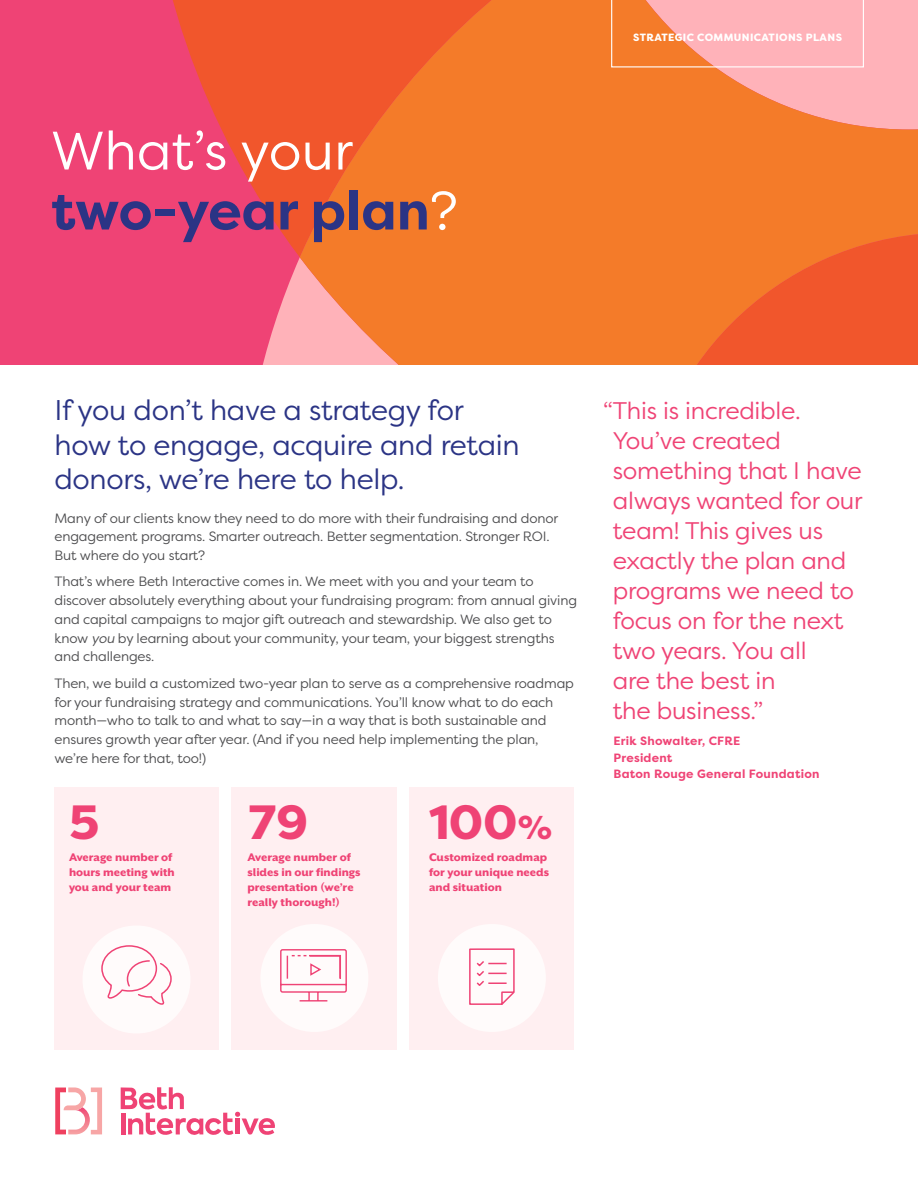
<style>
.page{position:relative;width:918px;height:1188px;background:#fff}
.page>*{position:absolute;margin:0;border:0;box-sizing:border-box;transform-origin:0 0}
.Head{font:700 54px/60px "Filson Pro";color:#2b3485}
.t1{font:800 48px "Filson Pro";color:#ef4375}
.Body_Intro_Head{font:28.5px/34.5px "Filson Pro";letter-spacing:-.01em;color:#2b3485}
.t2{font:24px/30px "Filson Pro";letter-spacing:-.01em;color:#ef4375}
.Body{font:13.5px/18.8px "Filson Pro";letter-spacing:-.01em;color:#4d4d4f}
.t3{font:800 12.75px/15px "Mr Eaves XL San OT";color:#ef4375}
.Quote_byline{font:700 12px/16.5px "Filson Pro";letter-spacing:.02em;color:#ef4375}
.t4{font:800 10.5px "Filson Pro";letter-spacing:.04em;color:#fff}
.s1{font-weight:400;color:#fff}
.s2{font-style:italic}
.s3{font-size:33px}
</style>
<div class="page">
<div style="left:0;top:0;width:918px;height:364px;background:#ef4375"></div>
<svg style="left:172px;top:0;width:128px;height:187px;fill:#f1562c"></svg>
<svg style="left:252px;top:187px;width:48px;height:177px"></svg>
<svg style="left:300px;top:0;width:618px;height:364px;background:#f3742d"></svg>
<div style="left:54px;top:788px;width:165px;height:262px;background:#ffeff1"></div>
<div style="left:232px;top:788px;width:165px;height:262px;background:#ffeff1"></div>
<div style="left:409px;top:788px;width:165px;height:262px;background:#ffeff1"></div>
<div style="left:82px;top:926px;width:108px;height:108px;background:#fffbfb;border-radius:50%"></div>
<div style="left:260px;top:924px;width:108px;height:108px;background:#fffbfb;border-radius:50%"></div>
<div style="left:438px;top:924px;width:108px;height:108px;background:#fffbfb;border-radius:50%"></div>
<svg style="left:280px;top:949px;width:67px;height:53px"></svg>
<svg style="left:469px;top:948px;width:46px;height:57px"></svg>
<svg style="left:601px;top:0;width:317px;height:130px;background:#fa9d81"></svg>
<svg style="left:55px;top:1087px;width:47px;height:47px"></svg>
<svg style="left:121px;top:1087px;width:154px;height:48px"></svg>
<svg style="left:101px;top:945px;width:71px;height:60px"></svg>
<p class="Head" style="left:51px;top:121px;width:408px"><span class="s1">What’s your </span>two-year plan<span class="s1">?</span></p>
<p class="t4" style="left:633px;top:31px;width:211px">STRATEGIC COMMUNICATIONS PLANS</p>
<p class="Body_Intro_Head" style="left:54px;top:392px;width:467px">If you don’t have a strategy for how to engage, acquire and retain donors, we’re here to help.</p>
<p class="t2" style="left:613px;top:395px;width:251px;text-indent:-10px">“This is incredible.<br>You’ve created something that I have always wanted for our team! This gives us exactly the plan and programs we need to focus on for the next two years. You all<br>are the best in<br>the business.”</p>
<p class="Quote_byline" style="left:614px;top:733px;width:208px">Erik Showalter, CFRE<br>President<br>Baton Rouge General Foundation</p>
<p class="Body" style="left:54px;top:508px;width:505px">Many of our clients know they need to do more with their fundraising and donor engagement programs. Smarter outreach. Better segmentation. Stronger ROI.<br>But where do you start?</p>
<p class="Body" style="left:54px;top:572px;width:524px">That’s where Beth Interactive comes in. We meet with you and your team to discover absolutely everything about your fundraising program: from annual giving and capital campaigns to major gift outreach and stewardship. We also get to know <span class="s2">you</span> by learning about your community, your team, your biggest strengths and challenges.</p>
<p class="Body" style="left:54px;top:673px;width:521px">Then, we build a customized two-year plan to serve as a comprehensive roadmap for your fundraising strategy and communications. You’ll know what to do each month—who to talk to and what to say—in a way that is both sustainable and ensures growth year after year. (And if you need help implementing the plan, we’re here for that, too!)</p>
<p class="t1" style="left:69px;top:792px;width:32px">5</p>
<p class="t1" style="left:429px;top:792px;width:125px">100<span class="s3">%</span></p>
<p class="t3" style="left:69px;top:849px;width:107px">Average number of hours meeting with you and your team</p>
<p class="t3" style="left:248px;top:849px;width:115px">Average number of slides in our findings presentation (we’re really thorough!)</p>
<p class="t1" style="left:249px;top:792px;width:61px">79</p>
<p class="t3" style="left:429px;top:849px;width:122px">Customized roadmap for your unique needs and situation</p>
</div>
